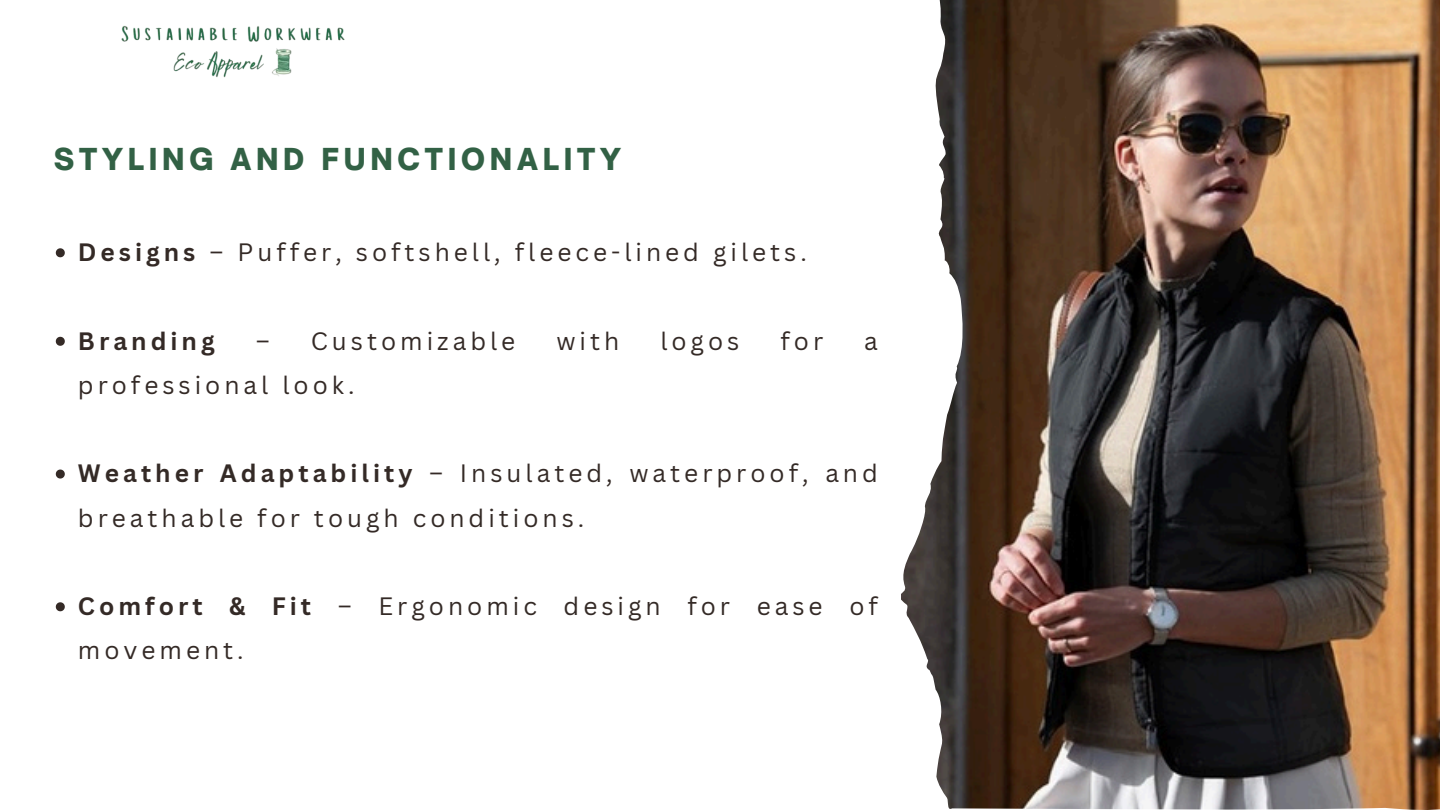
<style>
.page{position:relative;width:1440px;height:810px;background:#fff}
.page>*{position:absolute;margin:0;border:0;box-sizing:border-box;transform-origin:0 0}
.t1{font:900 29px "Open Sauce One";letter-spacing:.165em;color:#326145}
.t2{font:24.5px/44.2px "Canva Sans";letter-spacing:.165em;color:#342a26}
.t3{font:700 24.5px "Canva Sans";letter-spacing:.165em;color:#342a26}
.s1{font-weight:700}
</style>
<div class="page">
<img style="left:901px;top:0;width:539px;height:810px">
<svg style="left:56px;top:248px;width:9px;height:9px"></svg>
<svg style="left:56px;top:337px;width:9px;height:9px"></svg>
<svg style="left:56px;top:470px;width:9px;height:9px"></svg>
<svg style="left:56px;top:602px;width:9px;height:9px"></svg>
<img style="left:121px;top:25px;width:224px;height:53px">
<p class="t1" style="left:54px;top:141px;width:569px">STYLING AND FUNCTIONALITY</p>
<h1 class="t2" style="left:78px;top:229px;width:730px"><span class="s1">Designs</span> – Puffer, softshell, fleece-lined gilets.</h1>
<p class="t3" style="left:78px;top:323px;width:138px">Branding</p>
<p class="t2" style="left:256px;top:318px;width:261px">– Customizable</p>
<p class="t2" style="left:556px;top:318px;width:64px">with</p>
<p class="t2" style="left:660px;top:318px;width:81px">logos</p>
<p class="t2" style="left:781px;top:318px;width:44px">for</p>
<p class="t2" style="left:864px;top:318px;width:15px">a</p>
<p class="t2" style="left:78px;top:362px;width:278px">professional look.</p>
<p class="t2" style="left:78px;top:451px;width:801px"><span class="s1">Weather Adaptability</span> – Insulated, waterproof, and breathable for tough conditions.</p>
<p class="t2" style="left:78px;top:583px;width:801px"><span class="s1">Comfort &amp; Fit</span> – Ergonomic design for ease of movement.</p>
</div>
